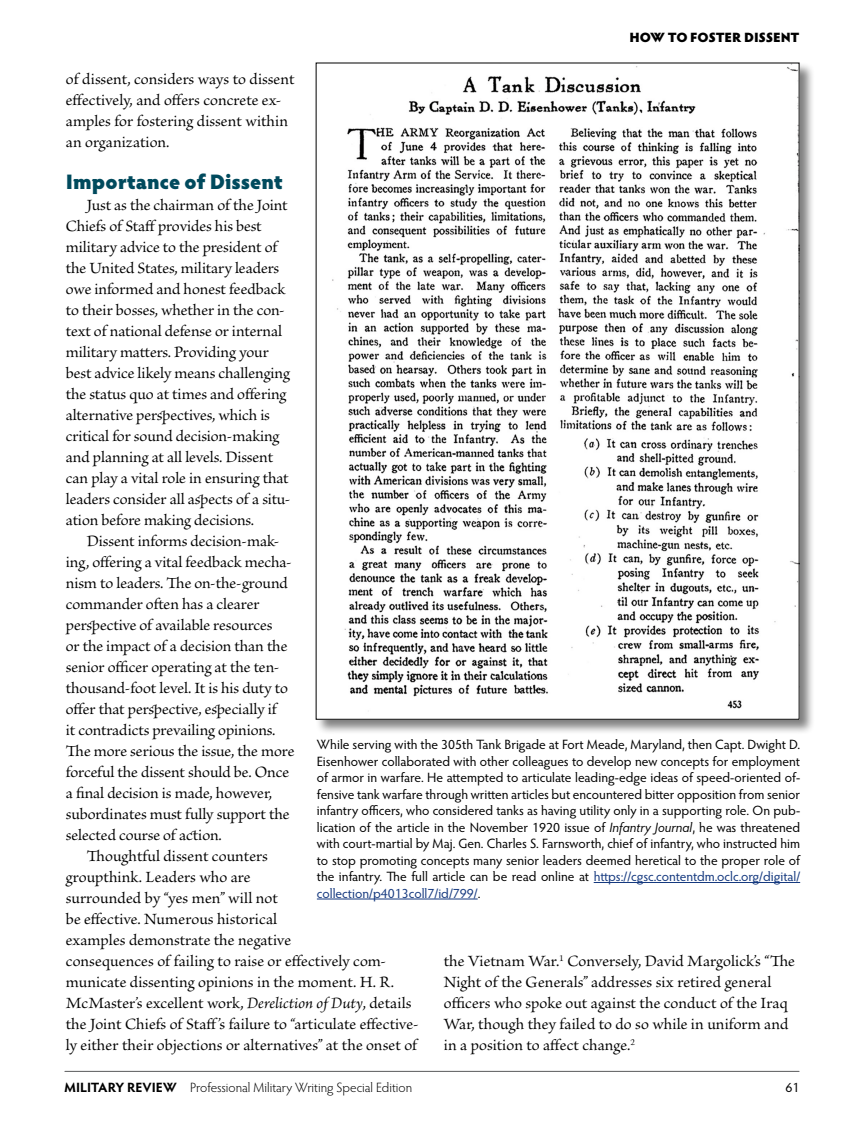
<style>
.page{position:relative;width:864px;height:1134px;background:#fff}
.page>*{position:absolute;margin:0;border:0;box-sizing:border-box;transform-origin:0 0}
.subhead__H3{font:900 21px "Hypatia Sans Pro";color:#004a5d}
.body{font:16.5px/21px "Brioso Pro";color:#000}
.body-first{font:16.5px/21px "Brioso Pro";color:#000}
.cutline{font:13.5px/16.5px "Hypatia Sans Pro";color:#000;text-align:justify}
.t1{font:300 13.5px "Hypatia Sans Pro";color:#000}
.t2{font:900 13.5px "Hypatia Sans Pro";letter-spacing:-.01em;color:#000}
.s1{font-style:italic}
.s2{color:#15397f}
.s3{font-weight:700}
</style>
<div class="page">
<hr style="left:65px;top:1071px;width:734px;height:1px;background:#58595b">
<div style="left:315px;top:62px;width:500px;height:674px;background:#000;opacity:.5"></div>
<img style="left:318px;top:65px;width:480px;height:653px">
<hr style="left:594px;top:882px;width:206px;height:1px;background:#15397f">
<hr style="left:317px;top:899px;width:161px;height:1px;background:#15397f">
<p class="t2" style="left:629px;top:27px;width:172px">HOW TO FOSTER DISSENT</p>
<p class="body-first" style="left:66px;top:69px;width:230px">of dissent, considers ways to dissent effectively, and offers concrete ex&shy;amples for fostering dissent within an organization.</p>
<h2 class="subhead__H3" style="left:66px;top:166px;width:219px">Importance of Dissent</h2>
<p class="body" style="left:66px;top:195px;width:226px;text-indent:21px">Just as the chairman of the Joint Chiefs of Staff provides his best military advice to the president of the United States, military leaders owe informed and honest feedback to their bosses, whether in the con&shy;text of national defense or internal military matters. Providing your best advice likely means challenging the status quo at times and offering alternative perspectives, which is critical for sound decision-making and planning at all levels. Dissent can play a vital role in ensuring that leaders consider all aspects of a situ&shy;ation before making decisions.</p>
<p class="body" style="left:66px;top:531px;width:230px;text-indent:21px">Dissent informs decision-mak&shy;ing, offering a vital feedback mecha&shy;nism to leaders. The on-the-ground commander often has a clearer perspective of available resources<br>or the impact of a decision than the senior officer operating at the ten&shy;thousand-foot level. It is his duty to offer that perspective, especially if<br>it contradicts prevailing opinions.<br>The more serious the issue, the more forceful the dissent should be. Once a final decision is made, however, subordinates must fully support the selected course of action.</p>
<p class="body" style="left:66px;top:846px;width:355px;text-indent:21px">Thoughtful dissent counters<br>groupthink. Leaders who are<br>surrounded by “yes men” will not<br>be effective. Numerous historical<br>examples demonstrate the negative<br>consequences of failing to raise or effectively com&shy;municate dissenting opinions in the moment. H. R.<br>McMaster’s excellent work, <span class="s1">Dereliction of Duty</span>, details the Joint Chiefs of Staff’s failure to “articulate effective&shy;ly either their objections or alternatives” at the onset of</p>
<p class="cutline" style="left:317px;top:736px;width:485px">While serving with the 305th Tank Brigade at Fort Meade, Maryland, then Capt. Dwight D.<br>Eisenhower collaborated with other colleagues to develop new concepts for employment of armor in warfare. He attempted to articulate leading-edge ideas of speed-oriented of&shy;fensive tank warfare through written articles but encountered bitter opposition from senior infantry officers, who considered tanks as having utility only in a supporting role. On pub&shy;lication of the article in the November 1920 issue of <span class="s1">Infantry Journal</span>, he was threatened with court-martial by Maj. Gen. Charles S. Farnsworth, chief of infantry, who instructed him to stop promoting concepts many senior leaders deemed heretical to the proper role of the infantry. The full article can be read online at <span class="s2">https://cgsc.contentdm.oclc.org/digital/ collection/p4013coll7/id/799/</span>.</p>
<p class="body" style="left:444px;top:951px;width:353px">the Vietnam War.<sup>1</sup> Conversely, David Margolick’s “The Night of the Generals” addresses six retired general officers who spoke out against the conduct of the Iraq War, though they failed to do so while in uniform and in a position to affect change.<sup>2</sup></p>
<p class="t1" style="left:64px;top:1079px;width:349px"><span class="s3">MILITARY REVIEW</span> Professional Military Writing Special Edition</p>
<p class="cutline" style="left:786px;top:1079px;width:15px">61</p>
</div>
